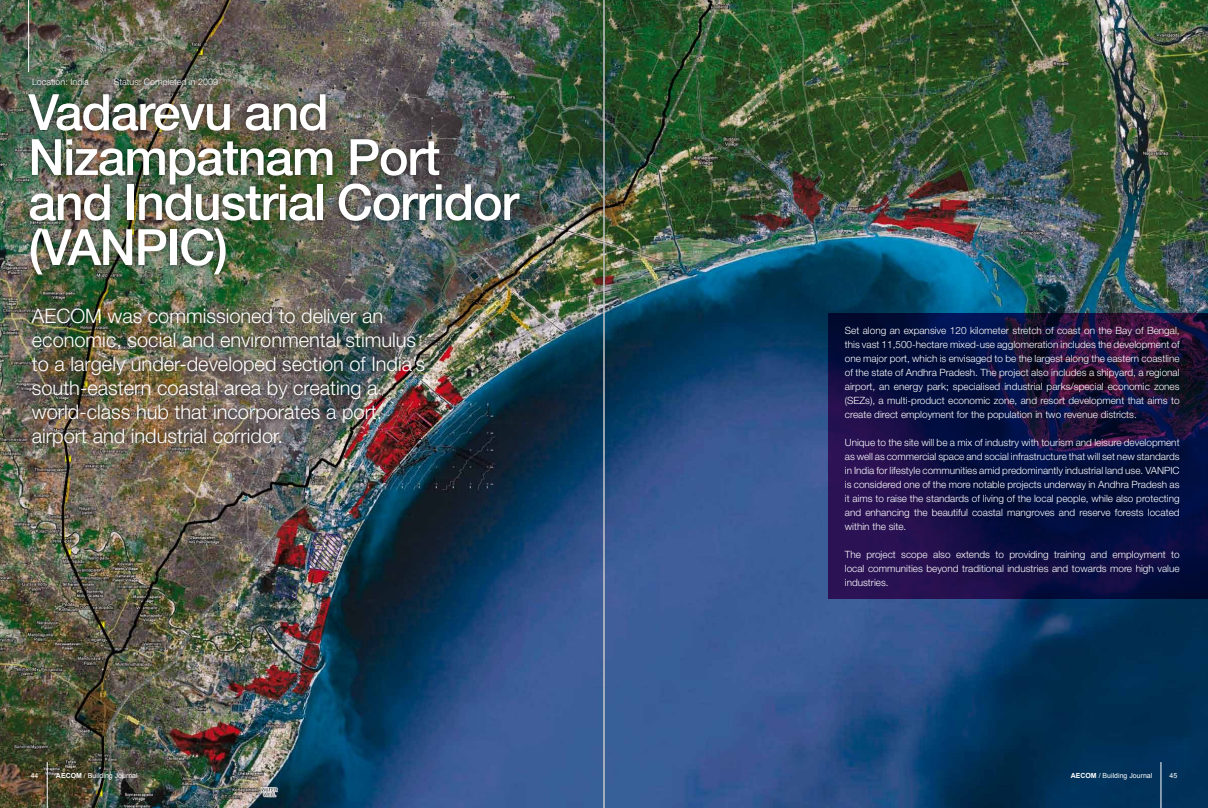
<style>
.page{position:relative;width:1208px;height:808px;background:#fff}
.page>*{position:absolute;margin:0;border:0;box-sizing:border-box;transform-origin:0 0}
.t1{font:500 50px/45px "Helvetica Neue";letter-spacing:-.025em;color:#fff}
.t2{font:300 20px/24px "Helvetica Neue";color:#fff}
.t3{font:300 10px/14px "Helvetica Neue";color:#fff;text-align:justify}
.t4{font:300 9px "Helvetica Neue";color:#fff}
.t5{font:7px "Arial";color:#fff}
.s1{font-weight:700}
</style>
<div class="page">
<img style="left:0;top:0;width:1208px;height:808px">
<div style="left:21px;top:88px;width:504px;height:193px;background:#000;opacity:.5"></div>
<div style="left:26px;top:72px;width:198px;height:20px;background:#000;opacity:.5"></div>
<hr style="left:28px;top:0;width:1px;height:72px;background:#fff">
<div style="left:25px;top:302px;width:405px;height:150px;background:#000;opacity:.5"></div>
<svg style="left:828px;top:313px;width:380px;height:285px"></svg>
<hr style="left:47px;top:762px;width:1px;height:46px;background:#fff">
<hr style="left:1160px;top:762px;width:1px;height:46px;background:#fff">
<hr style="left:604px;top:0;width:1px;height:808px;background:#c6c7c8">
<p class="t4" style="left:32px;top:76px;width:58px">Location: India</p>
<p class="t4" style="left:114px;top:76px;width:106px">Status: Completed in 2009</p>
<h1 class="t1" style="left:28px;top:89px;width:492px">Vadarevu and<br>Nizampatnam Port and Industrial Corridor (VANPIC)</h1>
<p class="t2" style="left:32px;top:303px;width:395px">AECOM was commissioned to deliver an economic, social and environmental stimulus to a largely under-developed section of India’s south-eastern coastal area by creating a world-class hub that incorporates a port, airport and industrial corridor.</p>
<p class="t3" style="left:845px;top:324px;width:336px">Set along an expansive 120 kilometer stretch of coast on the Bay of Bengal, this vast 11,500-hectare mixed-use agglomeration includes the development of one major port, which is envisaged to be the largest along the eastern coastline of the state of Andhra Pradesh. The project also includes a shipyard, a regional airport, an energy park; specialised industrial parks/special economic zones (SEZs), a multi-product economic zone, and resort development that aims to create direct employment for the population in two revenue districts.</p>
<p class="t3" style="left:845px;top:436px;width:336px">Unique to the site will be a mix of industry with tourism and leisure development as well as commercial space and social infrastructure that will set new standards in India for lifestyle communities amid predominantly industrial land use. VANPIC is considered one of the more notable projects underway in Andhra Pradesh as it aims to raise the standards of living of the local people, while also protecting and enhancing the beautiful coastal mangroves and reserve forests located within the site.</p>
<p class="t3" style="left:845px;top:548px;width:336px">The project scope also extends to providing training and employment to local communities beyond traditional industries and towards more high value industries.</p>
<p class="t5" style="left:31px;top:771px;width:9px">44</p>
<p class="t5" style="left:56px;top:771px;width:83px"><span class="s1">AECOM</span> / Building Journal</p>
<p class="t5" style="left:1070px;top:771px;width:83px"><span class="s1">AECOM</span> / Building Journal</p>
<p class="t5" style="left:1169px;top:771px;width:9px">45</p>
</div>
